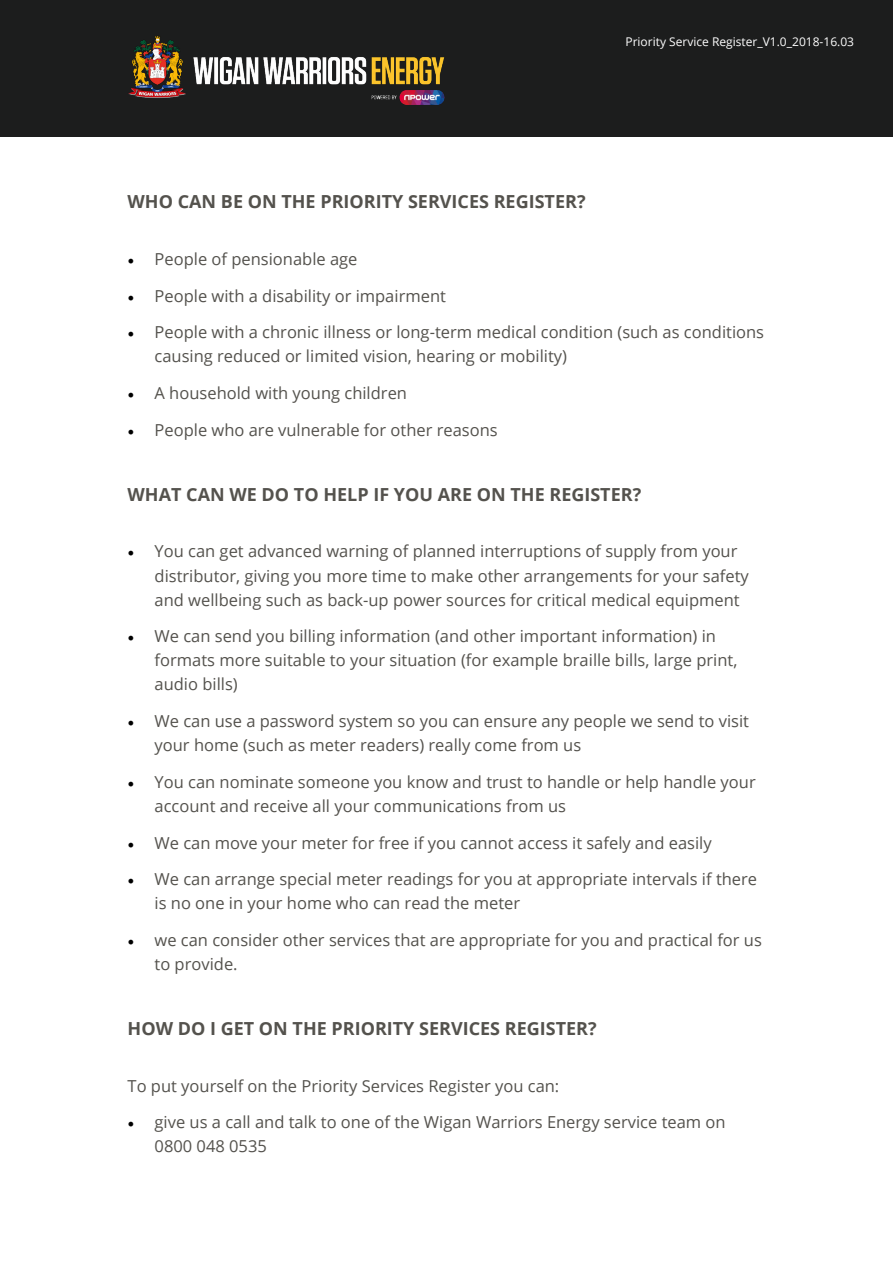
<style>
.page{position:relative;width:893px;height:1263px;background:#fff}
.page>*{position:absolute;margin:0;border:0;box-sizing:border-box;transform-origin:0 0}
.t1{font:700 18px "Open Sans";color:#54524d}
.t2{font:16.5px/24px "Open Sans";color:#54524d}
.t3{font:12px "Open Sans";color:#fefefe}
.s1{font-family:"Minion Pro";font-size:18px;color:#000}
</style>
<div class="page">
<div style="left:0;top:0;width:893px;height:137px;background:#1c1d1d"></div>
<img style="left:128px;top:36px;width:317px;height:69px">
<p class="t3" style="left:625px;top:33px;width:230px">Priority Service Register_V1.0_2018-16.03</p>
<p class="t1" style="left:128px;top:189px;width:459px">WHO CAN BE ON THE PRIORITY SERVICES REGISTER?</p>
<p class="t2" style="left:128px;top:246px;width:231px"><span class="s1">•</span> People of pensionable age</p>
<p class="t2" style="left:128px;top:283px;width:320px"><span class="s1">•</span> People with a disability or impairment</p>
<p class="t2" style="left:155px;top:320px;width:611px;text-indent:-27px"><span class="s1">•</span> People with a chronic illness or long-term medical condition (such as conditions causing reduced or limited vision, hearing or mobility)</p>
<p class="t2" style="left:128px;top:381px;width:281px"><span class="s1">•</span> A household with young children</p>
<p class="t2" style="left:128px;top:417px;width:372px"><span class="s1">•</span> People who are vulnerable for other reasons</p>
<p class="t1" style="left:128px;top:482px;width:515px">WHAT CAN WE DO TO HELP IF YOU ARE ON THE REGISTER?</p>
<p class="t2" style="left:155px;top:539px;width:596px;text-indent:-27px"><span class="s1">•</span> You can get advanced warning of planned interruptions of supply from your distributor, giving you more time to make other arrangements for your safety and wellbeing such as back-up power sources for critical medical equipment</p>
<p class="t2" style="left:155px;top:624px;width:584px;text-indent:-27px"><span class="s1">•</span> We can send you billing information (and other important information) in formats more suitable to your situation (for example braille bills, large print, audio bills)</p>
<p class="t2" style="left:155px;top:709px;width:596px;text-indent:-27px"><span class="s1">•</span> We can use a password system so you can ensure any people we send to visit your home (such as meter readers) really come from us</p>
<p class="t2" style="left:155px;top:769px;width:603px;text-indent:-27px"><span class="s1">•</span> You can nominate someone you know and trust to handle or help handle your account and receive all your communications from us</p>
<p class="t2" style="left:128px;top:830px;width:586px"><span class="s1">•</span> We can move your meter for free if you cannot access it safely and easily</p>
<p class="t2" style="left:155px;top:867px;width:604px;text-indent:-27px"><span class="s1">•</span> We can arrange special meter readings for you at appropriate intervals if there is no one in your home who can read the meter</p>
<p class="t2" style="left:155px;top:928px;width:609px;text-indent:-27px"><span class="s1">•</span> we can consider other services that are appropriate for you and practical for us to provide.</p>
<p class="t1" style="left:128px;top:1016px;width:471px">HOW DO I GET ON THE PRIORITY SERVICES REGISTER?</p>
<p class="t2" style="left:128px;top:1073px;width:433px">To put yourself on the Priority Services Register you can:</p>
<p class="t2" style="left:155px;top:1110px;width:573px;text-indent:-27px"><span class="s1">•</span> give us a call and talk to one of the Wigan Warriors Energy service team on<br>0800 048 0535</p>
</div>
